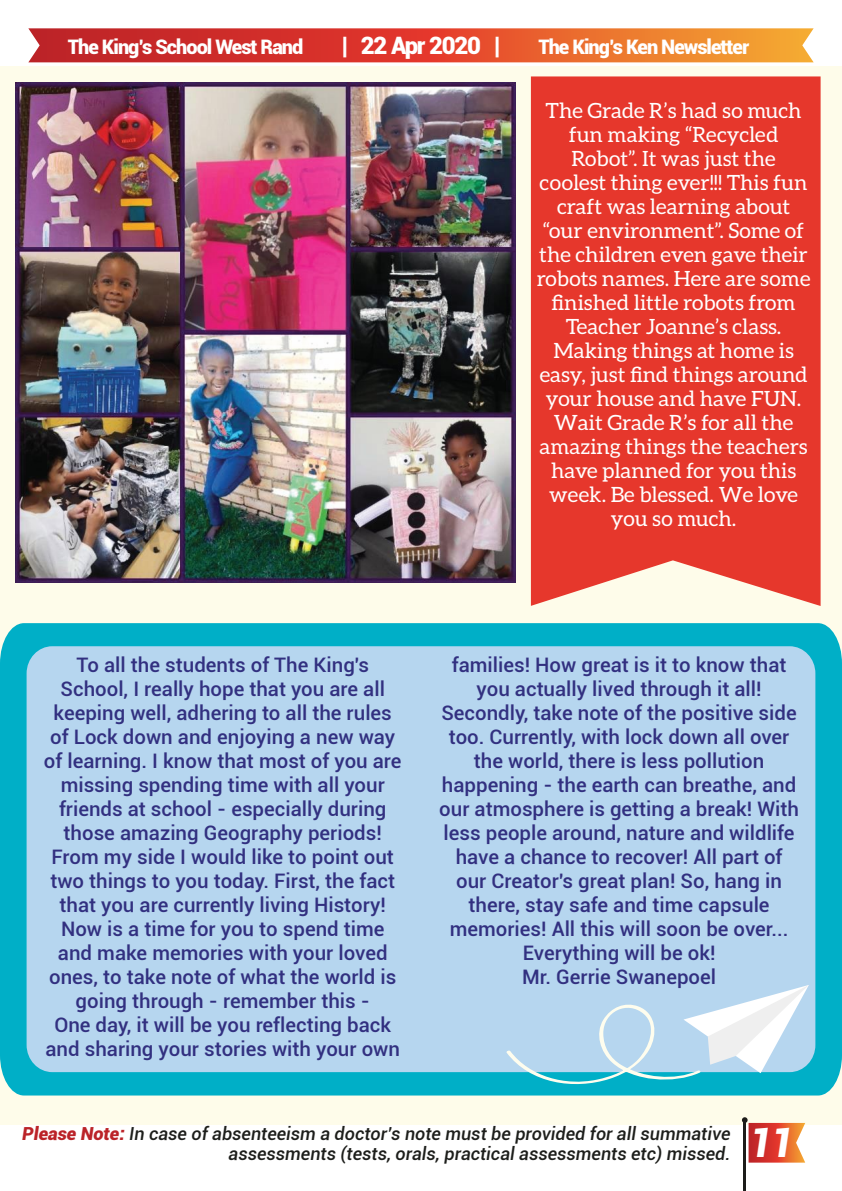
<style>
.page{position:relative;width:842px;height:1191px;background:#fff}
.page>*{position:absolute;margin:0;border:0;box-sizing:border-box;transform-origin:0 0}
.t1{font:italic 900 40px "Roboto";color:#fff}
.t2{font:900 24px "Roboto";letter-spacing:-.05em;color:#fff}
.t3{font:21px/24px "Aleo";color:#fff;text-align:center}
.t4{font:500 20px/24px "Roboto";color:#323080;text-align:center}
.t5{font:900 20px "Roboto";letter-spacing:-.05em;color:#fff}
.t6{font:italic 500 18px/19.6px "Roboto";color:#1d1e1b;text-align:right}
.s1{font-weight:900;color:#bb2328}
</style>
<div class="page">
<div style="left:0;top:66px;width:842px;height:1058px;background:#fefcea"></div>
<div style="left:531px;top:76px;width:289px;height:530px;background:#e6372c"></div>
<svg style="left:28px;top:28px;width:786px;height:34px;background:#de5431"></svg>
<hr style="left:743px;top:1120px;width:3px;height:71px;background:#1d1c1a">
<svg style="left:742px;top:1117px;width:63px;height:45px"></svg>
<div style="left:0;top:623px;width:842px;height:472px;background:#00afc7"></div>
<div style="left:27px;top:646px;width:788px;height:426px;background:#b6d6ef;border-radius:26px"></div>
<img style="left:15px;top:82px;width:500px;height:500px">
<svg style="left:506px;top:985px;width:303px;height:105px"></svg>
<p class="t5" style="left:68px;top:32px;width:237px">The King’s School West Rand</p>
<p class="t2" style="left:342px;top:28px;width:160px">| 22 Apr 2020 |</p>
<p class="t5" style="left:538px;top:32px;width:212px">The King’s Ken Newsletter</p>
<p class="t3" style="left:537px;top:98px;width:275px">The Grade R’s had so much fun making “Recycled<br>Robot”. It was just the coolest thing ever!!! This fun craft was learning about “our environment”. Some of the children even gave their robots names. Here are some finished little robots from<br>Teacher Joanne’s class.<br>Making things at home is easy, just find things around your house and have FUN.<br>Wait Grade R’s for all the amazing things the teachers have planned for you this week. Be blessed. We love you so much.</p>
<p class="t4" style="left:44px;top:652px;width:359px">To all the students of The King's School, I really hope that you are all keeping well, adhering to all the rules of Lock down and enjoying a new way of learning. I know that most of you are missing spending time with all your friends at school - especially during those amazing Geography periods!<br>From my side I would like to point out two things to you today. First, the fact that you are currently living History!<br>Now is a time for you to spend time and make memories with your loved ones, to take note of what the world is going through - remember this -<br>One day, it will be you reflecting back and sharing your stories with your own</p>
<p class="t4" style="left:439px;top:652px;width:361px">families! How great is it to know that you actually lived through it all!<br>Secondly, take note of the positive side too. Currently, with lock down all over the world, there is less pollution happening - the earth can breathe, and our atmosphere is getting a break! With less people around, nature and wildlife have a chance to recover! All part of our Creator's great plan! So, hang in there, stay safe and time capsule memories! All this will soon be over...<br>Everything will be ok!<br>Mr. Gerrie Swanepoel</p>
<p class="t6" style="left:22px;top:1123px;width:710px"><span class="s1">Please Note:</span> In case of absenteeism a doctor’s note must be provided for all summative assessments (tests, orals, practical assessments etc) missed.</p>
<h1 class="t1" style="left:749px;top:1114px;width:46px">11</h1>
</div>
